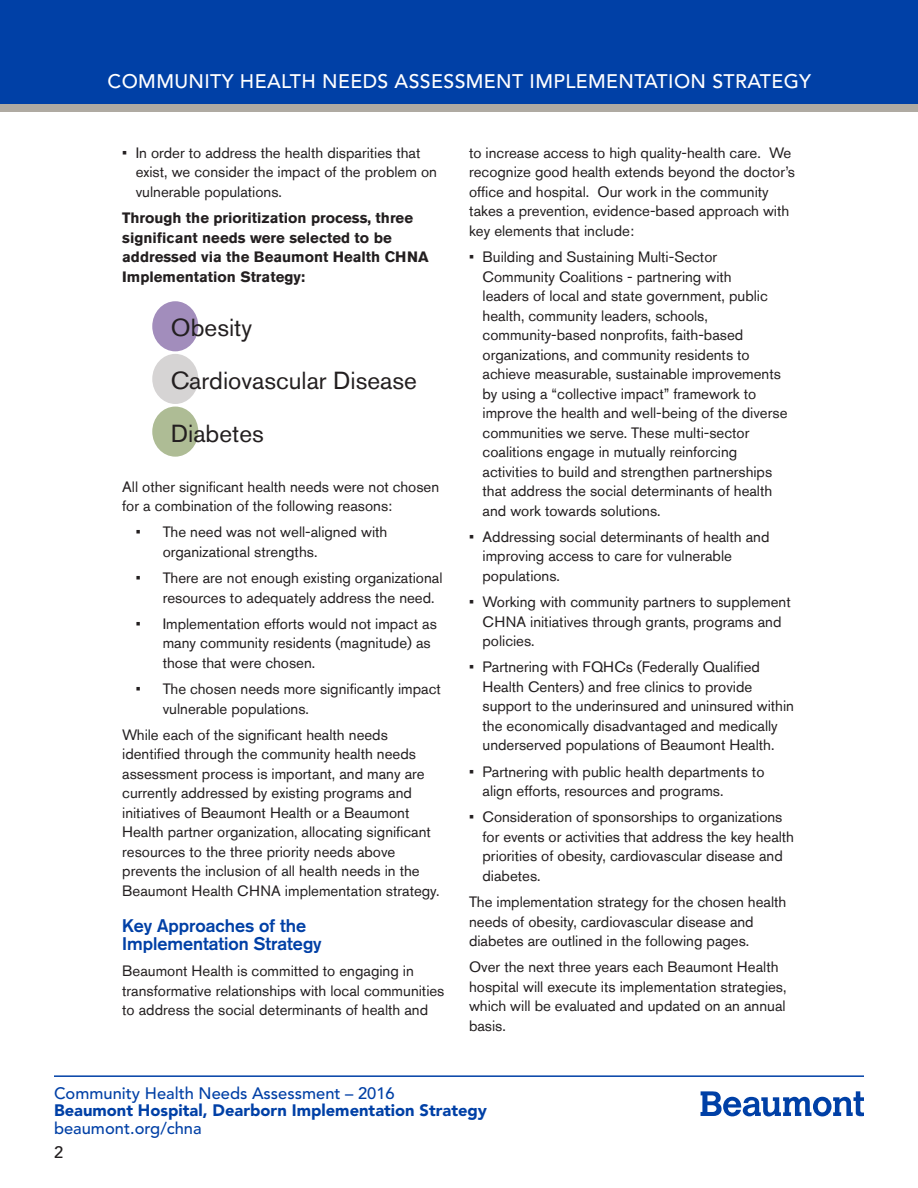
<style>
.page{position:relative;width:918px;height:1188px;background:#fff}
.page>*{position:absolute;margin:0;border:0;box-sizing:border-box;transform-origin:0 0}
.content_headers{font:24.45px "Akzidenz Grotesk BE";color:#231f20}
.HEAD_-_blue_bar{font:500 19.5px "Avenir LT Std";letter-spacing:.02em;color:#fff}
.content_headers-2{font:700 18px/18px "Akzidenz Grotesk";color:#0040a6}
.t1{font:500 16.5px "Avenir LT Std";color:#0040a6}
.t2{font:900 16.5px "Avenir LT Std";color:#0040a6}
.t3{font:500 16.5px "Avenir LT Std";color:#231f20}
.content_body{font:15px/19.5px "Akzidenz Grotesk Std";color:#231f20}
.content_body-2{font:700 15px/19.5px "Akzidenz Grotesk Std";color:#231f20}
</style>
<div class="page">
<hr style="left:54px;top:1075px;width:810px;height:2px;background:#0040a6">
<svg style="left:701px;top:1091px;width:163px;height:25px"></svg>
<div style="left:0;top:0;width:918px;height:106px;background:#0040a6"></div>
<div style="left:0;top:104px;width:918px;height:8px;background:#afaaa2"></div>
<div style="left:152px;top:301px;width:46px;height:50px;background:#a28dbc;border-radius:50%"></div>
<div style="left:152px;top:354px;width:46px;height:50px;background:#d6d4d4;border-radius:50%"></div>
<div style="left:152px;top:407px;width:46px;height:50px;background:#aebc95;border-radius:50%"></div>
<p class="HEAD_-_blue_bar" style="left:108px;top:69px;width:705px">COMMUNITY HEALTH NEEDS ASSESSMENT IMPLEMENTATION STRATEGY</p>
<p class="content_body" style="left:136px;top:143px;width:303px;text-indent:-14px">• In order to address the health disparities that exist, we consider the impact of the problem on vulnerable populations.</p>
<p class="content_body-2" style="left:122px;top:208px;width:308px">Through the prioritization process, three significant needs were selected to be addressed via the Beaumont Health CHNA Implementation Strategy:</p>
<p class="content_headers" style="left:171px;top:313px;width:83px">Obesity</p>
<p class="content_headers" style="left:171px;top:366px;width:248px">Cardiovascular Disease</p>
<p class="content_headers" style="left:171px;top:419px;width:94px">Diabetes</p>
<p class="content_body" style="left:122px;top:477px;width:318px">All other significant health needs were not chosen for a combination of the following reasons:</p>
<p class="content_body" style="left:163px;top:522px;width:226px;text-indent:-27px">• The need was not well-aligned with organizational strengths.</p>
<p class="content_body" style="left:163px;top:568px;width:281px;text-indent:-27px">• There are not enough existing organizational resources to adequately address the need.</p>
<p class="content_body" style="left:163px;top:614px;width:276px;text-indent:-27px">• Implementation efforts would not impact as many community residents (magnitude) as those that were chosen.</p>
<p class="content_body" style="left:163px;top:679px;width:280px;text-indent:-27px">• The chosen needs more significantly impact vulnerable populations.</p>
<p class="content_body" style="left:122px;top:725px;width:319px">While each of the significant health needs identified through the community health needs assessment process is important, and many are currently addressed by existing programs and initiatives of Beaumont Health or a Beaumont Health partner organization, allocating significant resources to the three priority needs above prevents the inclusion of all health needs in the Beaumont Health CHNA implementation strategy.</p>
<p class="content_headers-2" style="left:122px;top:916px;width:201px">Key Approaches of the<br>Implementation Strategy</p>
<p class="content_body" style="left:122px;top:961px;width:324px">Beaumont Health is committed to engaging in transformative relationships with local communities to address the social determinants of health and</p>
<p class="content_body" style="left:469px;top:143px;width:328px">to increase access to high quality-health care. We recognize good health extends beyond the doctor’s office and hospital. Our work in the community takes a prevention, evidence-based approach with key elements that include:</p>
<p class="content_body" style="left:483px;top:247px;width:306px;text-indent:-14px">• Building and Sustaining Multi-Sector Community Coalitions - partnering with<br>leaders of local and state government, public health, community leaders, schools, community-based nonprofits, faith-based organizations, and community residents to achieve measurable, sustainable improvements by using a “collective impact” framework to improve the health and well-being of the diverse communities we serve. These multi-sector coalitions engage in mutually reinforcing activities to build and strengthen partnerships that address the social determinants of health and work towards solutions.</p>
<p class="content_body" style="left:483px;top:527px;width:288px;text-indent:-14px">• Addressing social determinants of health and improving access to care for vulnerable populations.</p>
<p class="content_body" style="left:483px;top:592px;width:310px;text-indent:-14px">• Working with community partners to supplement<br>CHNA initiatives through grants, programs and policies.</p>
<p class="content_body" style="left:483px;top:657px;width:313px;text-indent:-14px">• Partnering with FQHCs (Federally Qualified Health Centers) and free clinics to provide support to the underinsured and uninsured within the economically disadvantaged and medically underserved populations of Beaumont Health.</p>
<p class="content_body" style="left:483px;top:762px;width:283px;text-indent:-14px">• Partnering with public health departments to align efforts, resources and programs.</p>
<p class="content_body" style="left:483px;top:807px;width:313px;text-indent:-14px">• Consideration of sponsorships to organizations for events or activities that address the key health priorities of obesity, cardiovascular disease and diabetes.</p>
<p class="content_body" style="left:469px;top:892px;width:319px">The implementation strategy for the chosen health needs of obesity, cardiovascular disease and diabetes are outlined in the following pages.</p>
<p class="content_body" style="left:469px;top:957px;width:319px">Over the next three years each Beaumont Health hospital will execute its implementation strategies, which will be evaluated and updated on an annual basis.</p>
<p class="t1" style="left:54px;top:1084px;width:342px">Community Health Needs Assessment – 2016</p>
<p class="t2" style="left:54px;top:1100px;width:435px">Beaumont Hospital, Dearborn Implementation Strategy</p>
<p class="t1" style="left:54px;top:1119px;width:149px">beaumont.org/chna</p>
<p class="t3" style="left:54px;top:1143px;width:11px">2</p>
</div>
